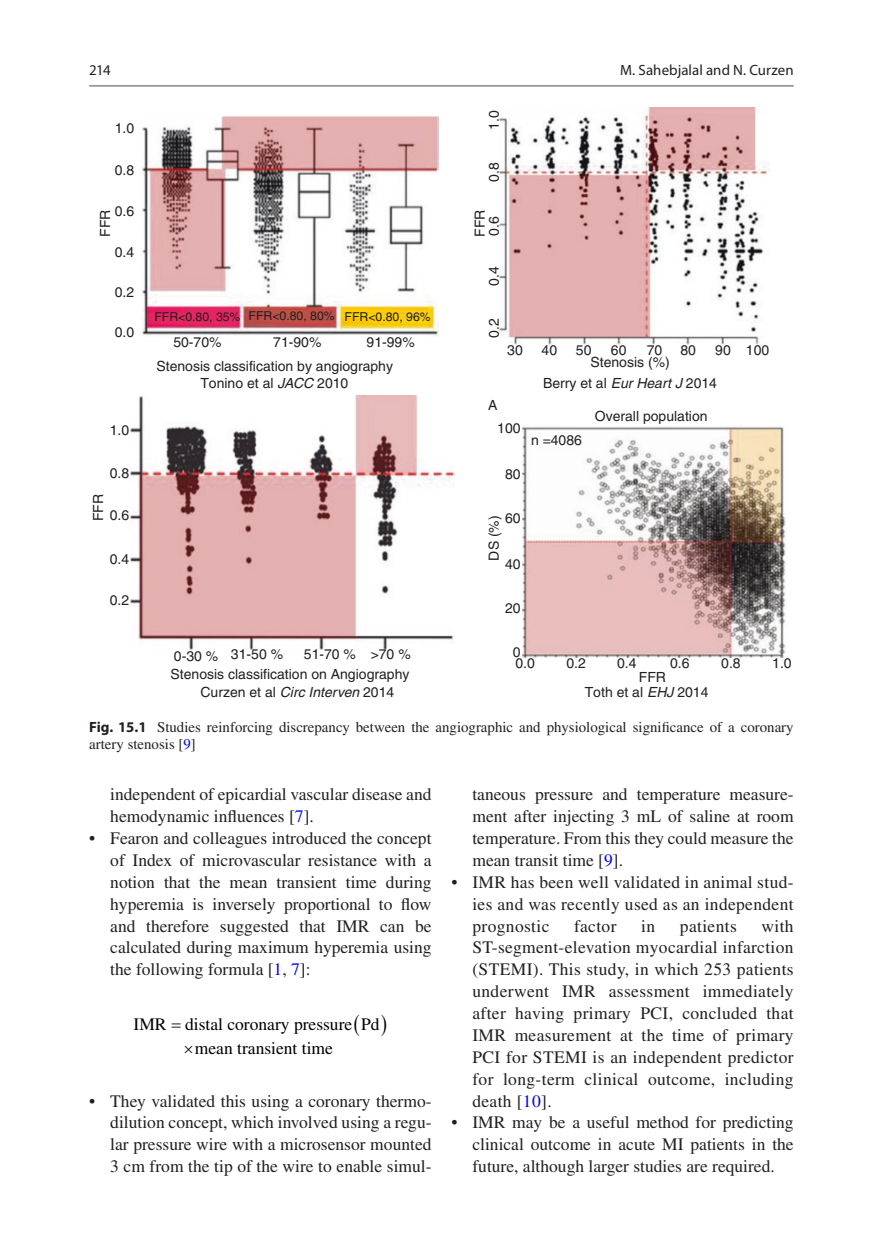
<style>
.page{position:relative;width:883px;height:1260px;background:#fff}
.page>*{position:absolute;margin:0;border:0;box-sizing:border-box;transform-origin:0 0}
.t1{font:17.5px/21.9px "Times LT Std";color:#231f20;text-align:justify}
.t2{font:17.5px/24.3px "Times LT Std Roman 2";color:#000}
.t3{font:17.5px "Times LT Std";letter-spacing:.02em;color:#231f20}
.t4{font:14.88px/17.5px "Times LT Std";color:#231f20}
.t5{font:14.88px "Myriad Pro Regular 2";letter-spacing:.005em;color:#231f20}
.t6{font:14.88px "Myriad Pro";color:#231f20}
.t7{font:14px/19.6px "Helvetica";color:#231f20}
.t8{font:12.25px "Helvetica";color:#231f20}
.s1{font-style:italic}
.s2{font-family:"Myriad Pro";font-weight:700}
.s3{color:#0000fa}
</style>
<div class="page">
<img style="left:142px;top:116px;width:296px;height:220px">
<img style="left:499px;top:107px;width:271px;height:239px">
<img style="left:130px;top:396px;width:325px;height:254px">
<img style="left:523px;top:426px;width:264px;height:232px">
<hr style="left:89px;top:85px;width:705px;height:2px;background:#939598">
<p class="t6" style="left:89px;top:61px;width:23px">214</p>
<p class="t7" style="left:484px;top:130px;width:21px;rotate:-90deg">1.0</p>
<p class="t7" style="left:115px;top:119px;width:21px">1.0</p>
<p class="t7" style="left:115px;top:160px;width:21px">0.8</p>
<p class="t7" style="left:115px;top:202px;width:21px">0.6</p>
<p class="t7" style="left:115px;top:242px;width:21px">0.4</p>
<p class="t7" style="left:115px;top:282px;width:21px">0.2</p>
<p class="t7" style="left:115px;top:323px;width:21px">0.0</p>
<p class="t7" style="left:484px;top:182px;width:21px;rotate:-90deg">0.8</p>
<p class="t7" style="left:95px;top:237px;width:29px;rotate:-90deg">FFR</p>
<p class="t7" style="left:470px;top:237px;width:29px;rotate:-90deg">FFR</p>
<p class="t7" style="left:484px;top:236px;width:21px;rotate:-90deg">0.6</p>
<p class="t7" style="left:484px;top:286px;width:21px;rotate:-90deg">0.4</p>
<p class="t8" style="left:154px;top:310px;width:278px">FFR&lt;0.80, 35% FFR&lt;0.80, 80% FFR&lt;0.80, 96%</p>
<p class="t7" style="left:273px;top:333px;width:50px">71-90%</p>
<p class="t7" style="left:367px;top:333px;width:50px">91-99%</p>
<p class="t7" style="left:484px;top:338px;width:21px;rotate:-90deg">0.2</p>
<p class="t7" style="left:156px;top:331px;width:238px;line-height:23.6px;text-indent:17px">50-70%<br>Stenosis classification by angiography</p>
<p class="t7" style="left:200px;top:373px;width:149px">Tonino et al <span class="s1">JACC</span> 2010</p>
<p class="t7" style="left:507px;top:340px;width:17px">30</p>
<p class="t5" style="left:620px;top:61px;width:175px">M. Sahebjalal and N. Curzen</p>
<p class="t7" style="left:542px;top:340px;width:17px">40</p>
<p class="t7" style="left:576px;top:340px;width:17px">50</p>
<p class="t7" style="left:611px;top:340px;width:17px">60</p>
<p class="t7" style="left:647px;top:340px;width:17px">70</p>
<p class="t7" style="left:681px;top:340px;width:17px">80</p>
<p class="t7" style="left:715px;top:340px;width:56px">90 100</p>
<p class="t7" style="left:591px;top:352px;width:81px">Stenosis (%)</p>
<p class="t7" style="left:543px;top:373px;width:176px">Berry et al <span class="s1">Eur Heart J</span> 2014</p>
<p class="t7" style="left:110px;top:420px;width:21px">1.0</p>
<p class="t7" style="left:110px;top:463px;width:21px">0.8</p>
<p class="t7" style="left:110px;top:506px;width:21px">0.6</p>
<p class="t7" style="left:110px;top:549px;width:21px">0.4</p>
<p class="t7" style="left:110px;top:590px;width:21px">0.2</p>
<p class="t7" style="left:89px;top:521px;width:29px;rotate:-90deg">FFR</p>
<p class="t7" style="left:171px;top:644px;width:240px">0-30 % 31-50 %<br>Stenosis classification on Angiography</p>
<p class="t7" style="left:304px;top:644px;width:108px">51-70 % &gt;70 %</p>
<p class="t7" style="left:497px;top:393px;width:25px;line-height:23.3px;text-indent:-9px">A<br>100</p>
<p class="t7" style="left:505px;top:464px;width:17px">80</p>
<p class="t7" style="left:505px;top:509px;width:17px">60</p>
<p class="t7" style="left:505px;top:554px;width:17px">40</p>
<p class="t7" style="left:505px;top:598px;width:17px">20</p>
<p class="t7" style="left:513px;top:647px;width:24px;line-height:10.8px">0<br>0.0</p>
<p class="t7" style="left:566px;top:654px;width:21px">0.2</p>
<p class="t7" style="left:617px;top:654px;width:21px">0.4</p>
<p class="t7" style="left:670px;top:654px;width:21px">0.6</p>
<p class="t7" style="left:639px;top:667px;width:29px">FFR</p>
<p class="t7" style="left:595px;top:406px;width:114px">Overall population</p>
<p class="t7" style="left:531px;top:430px;width:52px">n =4086</p>
<p class="t7" style="left:484px;top:561px;width:47px;rotate:-90deg">DS (%)</p>
<p class="t7" style="left:201px;top:683px;width:195px">Curzen et al <span class="s1">Circ Interven</span> 2014</p>
<p class="t7" style="left:585px;top:683px;width:125px">Toth et al <span class="s1">EHJ</span> 2014</p>
<p class="t7" style="left:721px;top:654px;width:21px">0.8</p>
<p class="t7" style="left:772px;top:654px;width:21px">1.0</p>
<p class="t4" style="left:89px;top:718px;width:706px"><span class="s2">Fig. 15.1</span> Studies reinforcing discrepancy between the angiographic and physiological significance of a coronary artery stenosis [<span class="s3">9</span>]</p>
<p class="t1" style="left:110px;top:783px;width:323px">independent of epicardial vascular disease and hemodynamic influences [<span class="s3">7</span>].</p>
<p class="t1" style="left:110px;top:827px;width:323px;text-indent:-21px">• Fearon and colleagues introduced the concept of Index of microvascular resistance with a notion that the mean transient time during hyperemia is inversely proportional to flow and therefore suggested that IMR can be calculated during maximum hyperemia using the following formula [<span class="s3">1</span>, <span class="s3">7</span>]:</p>
<p class="t2" style="left:195px;top:1011px;width:186px;text-indent:-61px">IMR distal coronary pressure Pd mean transient time</p>
<p class="t1" style="left:110px;top:1090px;width:323px;text-indent:-21px">• They validated this using a coronary thermo&shy;dilution concept, which involved using a regu&shy;lar pressure wire with a microsensor mounted 3 cm from the tip of the wire to enable simul-</p>
<p class="t1" style="left:472px;top:783px;width:323px">taneous pressure and temperature measure&shy;ment after injecting 3 mL of saline at room temperature. From this they could measure the mean transit time [<span class="s3">9</span>].</p>
<p class="t1" style="left:472px;top:871px;width:323px;text-indent:-21px">• IMR has been well validated in animal stud&shy;ies and was recently used as an independent prognostic</p>
<p class="t1" style="left:472px;top:915px;width:323px;text-indent:289px">with ST-segment-elevation myocardial infarction (STEMI). This study, in which 253 patients underwent IMR assessment immediately after having primary PCI, concluded that IMR measurement at the time of primary PCI for STEMI is an independent predictor for long-term clinical outcome, including death [<span class="s3">10</span>].</p>
<p class="t1" style="left:472px;top:1112px;width:323px;text-indent:-21px">• IMR may be a useful method for predicting clinical outcome in acute MI patients in the future, although larger studies are required.</p>
<p class="t1" style="left:574px;top:915px;width:44px">factor</p>
<p class="t1" style="left:641px;top:915px;width:15px">in</p>
<p class="t3" style="left:680px;top:916px;width:58px">patients</p>
</div>
